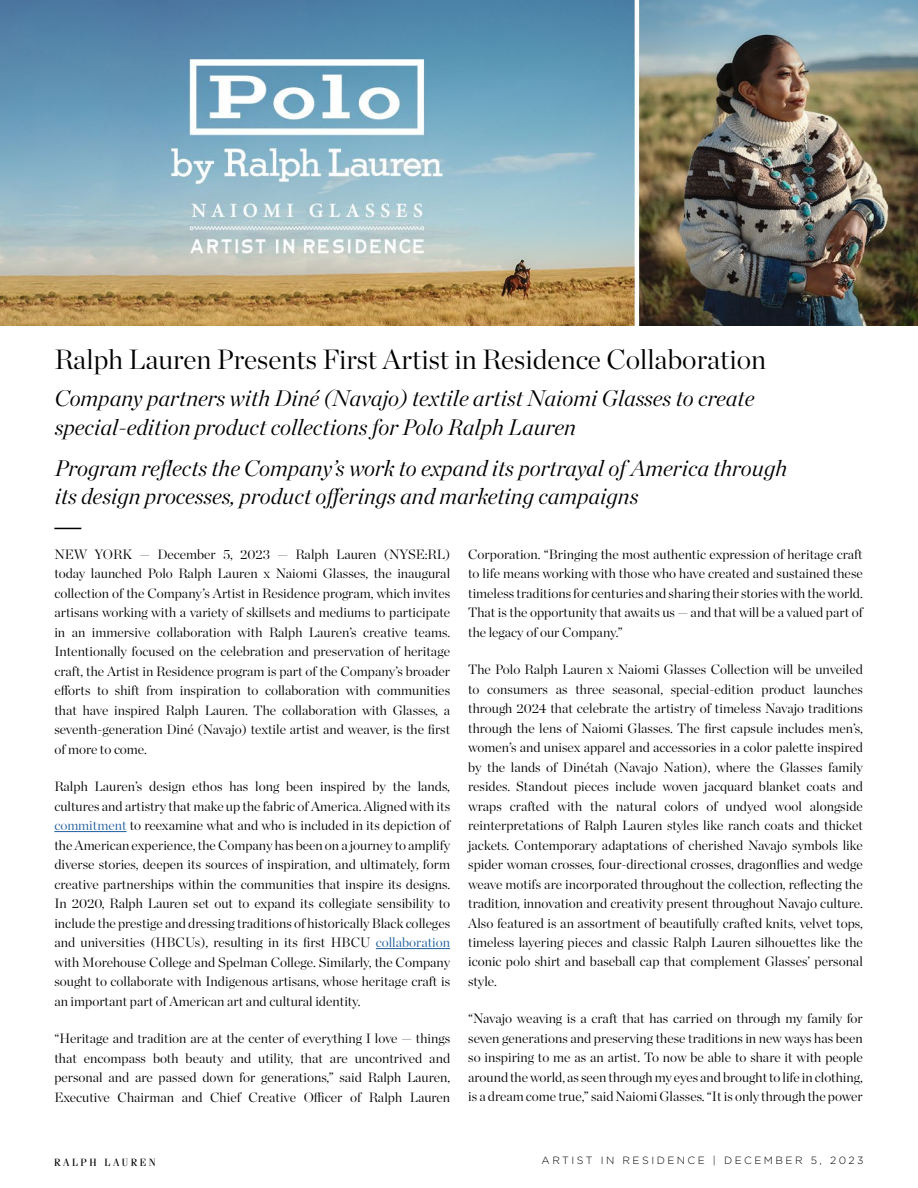
<style>
.page{position:relative;width:918px;height:1188px;background:#fff}
.page>*{position:absolute;margin:0;border:0;box-sizing:border-box;transform-origin:0 0}
.t1{font:300 27.75px "Chronicle Display";color:#000}
.t2{font:italic 300 22.5px/28.5px "Chronicle Display";color:#000}
.t3{font:300 13.5px/19.5px "Chronicle Display";color:#000;text-align:justify}
.t4{font:300 10.5px "Gotham";letter-spacing:.235em;color:#000}
.t5{font:10.5px "Fenice Pro ITC";letter-spacing:.245em;color:#000}
.s1{color:#215e9e}
</style>
<div class="page">
<hr style="left:54px;top:831px;width:73px;height:1px;background:#215e9e">
<hr style="left:376px;top:948px;width:74px;height:1px;background:#215e9e">
<svg style="left:54px;top:528px;width:27px;height:1px"></svg>
<img style="left:0;top:0;width:918px;height:326px">
<h1 class="t1" style="left:54px;top:338px;width:713px">Ralph Lauren Presents First Artist in Residence Collaboration</h1>
<h2 class="t2" style="left:55px;top:382px;width:701px">Company partners with Diné (Navajo) textile artist Naiomi Glasses to create special-edition product collections for Polo Ralph Lauren</h2>
<h2 class="t2" style="left:55px;top:452px;width:734px">Program reflects the Company’s work to expand its portrayal of America through its design processes, product offerings and marketing campaigns</h2>
<p class="t3" style="left:54px;top:543px;width:397px">NEW YORK — December 5, 2023 — Ralph Lauren (NYSE:RL) today launched Polo Ralph Lauren x Naiomi Glasses, the inaugural collection of the Company’s Artist in Residence program, which invites artisans working with a variety of skillsets and mediums to participate in an immersive collaboration with Ralph Lauren’s creative teams.<br>Intentionally focused on the celebration and preservation of heritage craft, the Artist in Residence program is part of the Company’s broader efforts to shift from inspiration to collaboration with communities that have inspired Ralph Lauren. The collaboration with Glasses, a seventh-generation Diné (Navajo) textile artist and weaver, is the first of more to come.</p>
<p class="t3" style="left:54px;top:776px;width:397px">Ralph Lauren’s design ethos has long been inspired by the lands, cultures and artistry that make up the fabric of America. Aligned with its <span class="s1">commitment</span> to reexamine what and who is included in its depiction of the American experience, the Company has been on a journey to amplify diverse stories, deepen its sources of inspiration, and ultimately, form creative partnerships within the communities that inspire its designs.<br>In 2020, Ralph Lauren set out to expand its collegiate sensibility to include the prestige and dressing traditions of historically Black colleges and universities (HBCUs), resulting in its first HBCU <span class="s1">collaboration </span>with Morehouse College and Spelman College. Similarly, the Company sought to collaborate with Indigenous artisans, whose heritage craft is an important part of American art and cultural identity.</p>
<p class="t3" style="left:54px;top:1028px;width:397px">“Heritage and tradition are at the center of everything I love — things that encompass both beauty and utility, that are uncontrived and personal and are passed down for generations,” said Ralph Lauren, Executive Chairman and Chief Creative Officer of Ralph Lauren</p>
<p class="t3" style="left:468px;top:543px;width:396px">Corporation. “Bringing the most authentic expression of heritage craft to life means working with those who have created and sustained these timeless traditions for centuries and sharing their stories with the world.<br>That is the opportunity that awaits us — and that will be a valued part of the legacy of our Company.”</p>
<p class="t3" style="left:468px;top:659px;width:396px">The Polo Ralph Lauren x Naiomi Glasses Collection will be unveiled to consumers as three seasonal, special-edition product launches through 2024 that celebrate the artistry of timeless Navajo traditions through the lens of Naiomi Glasses. The first capsule includes men’s, women’s and unisex apparel and accessories in a color palette inspired by the lands of Dinétah (Navajo Nation), where the Glasses family resides. Standout pieces include woven jacquard blanket coats and wraps crafted with the natural colors of undyed wool alongside reinterpretations of Ralph Lauren styles like ranch coats and thicket jackets. Contemporary adaptations of cherished Navajo symbols like spider woman crosses, four-directional crosses, dragonflies and wedge weave motifs are incorporated throughout the collection, reflecting the tradition, innovation and creativity present throughout Navajo culture.<br>Also featured is an assortment of beautifully crafted knits, velvet tops, timeless layering pieces and classic Ralph Lauren silhouettes like the iconic polo shirt and baseball cap that complement Glasses’ personal style.</p>
<p class="t3" style="left:468px;top:1008px;width:396px">“Navajo weaving is a craft that has carried on through my family for seven generations and preserving these traditions in new ways has been so inspiring to me as an artist. To now be able to share it with people around the world, as seen through my eyes and brought to life in clothing, is a dream come true,” said Naiomi Glasses. “It is only through the power</p>
<p class="t5" style="left:54px;top:1155px;width:103px">RALPH LAUREN</p>
<p class="t4" style="left:542px;top:1154px;width:324px">ARTIST IN RESIDENCE | DECEMBER 5, 2023</p>
</div>
